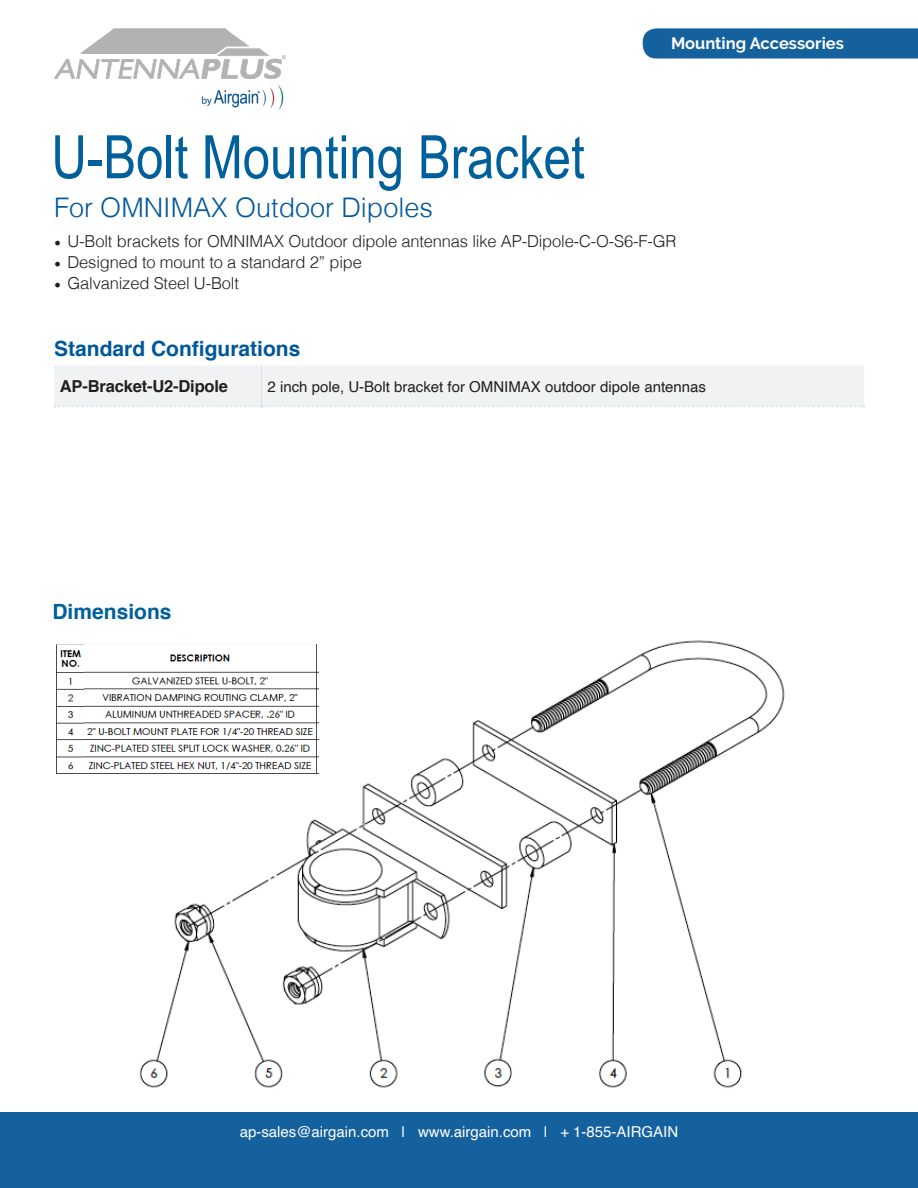
<style>
.page{position:relative;width:918px;height:1188px;background:#fff}
.page>*{position:absolute;margin:0;border:0;box-sizing:border-box;transform-origin:0 0}
.t1{font:60px "Arial Narrow";color:#00609c}
.t2{font:300 27px "Helvetica";color:#00589b}
.t3{font:700 21px "Helvetica";color:#00589b}
.t4{font:700 21px "Helvetica";color:#00609c}
.t5{font:300 16.5px "Helvetica";letter-spacing:-.01em;color:#231f20}
.t6{font:700 16.5px "Helvetica";letter-spacing:-.01em;color:#231f20}
.t7{font:700 16.5px "Raleway";color:#fff}
.t8{font:15px "Helvetica";color:#231f20}
.t9{font:15px "Helvetica";color:#fff}
.s1{font-family:"Minion Pro";font-weight:400;font-size:18px}
</style>
<div class="page">
<svg style="left:643px;top:28px;width:275px;height:31px;background:#1d66a0"></svg>
<div style="left:0;top:1112px;width:918px;height:76px;background:#15619d"></div>
<img style="left:54px;top:28px;width:231px;height:81px">
<img style="left:127px;top:640px;width:658px;height:448px">
<img style="left:56px;top:644px;width:28px;height:129px">
<img style="left:84px;top:644px;width:235px;height:129px">
<div style="left:54px;top:366px;width:810px;height:42px;background:#f1f2f3"></div>
<p class="t1" style="left:51px;top:113px;width:535px">U-Bolt Mounting Bracket</p>
<p class="t7" style="left:671px;top:34px;width:174px">Mounting Accessories</p>
<p class="t2" style="left:54px;top:184px;width:380px">For OMNIMAX Outdoor Dipoles</p>
<p class="t5" style="left:54px;top:227px;width:624px"><span class="s1">•</span> U-Bolt brackets for OMNIMAX Outdoor dipole antennas like AP-Dipole-C-O-S6-F-GR</p>
<p class="t5" style="left:54px;top:248px;width:310px"><span class="s1">•</span> Designed to mount to a standard 2” pipe</p>
<p class="t5" style="left:54px;top:269px;width:187px"><span class="s1">•</span> Galvanized Steel U-Bolt</p>
<p class="t3" style="left:54px;top:332px;width:248px">Standard Configurations</p>
<p class="t6" style="left:60px;top:373px;width:170px">AP-Bracket-U2-Dipole</p>
<p class="t8" style="left:268px;top:375px;width:440px">2 inch pole, U-Bolt bracket for OMNIMAX outdoor dipole antennas</p>
<p class="t4" style="left:52px;top:595px;width:121px">Dimensions</p>
<p class="t9" style="left:240px;top:1120px;width:440px">ap-sales@airgain.com | www.airgain.com | + 1-855-AIRGAIN</p>
</div>
